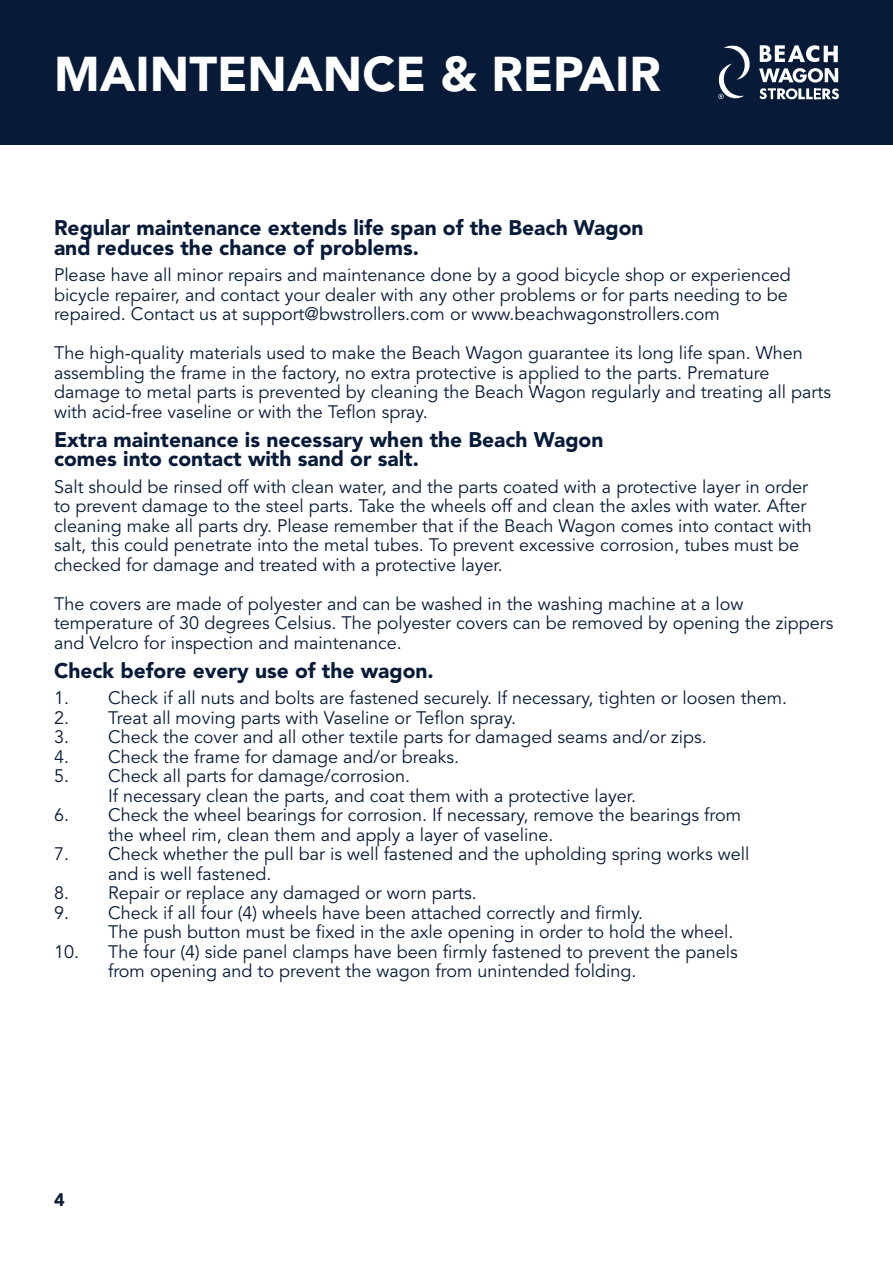
<style>
.page{position:relative;width:893px;height:1263px;background:#fff}
.page>*{position:absolute;margin:0;border:0;box-sizing:border-box;transform-origin:0 0}
.t1{font:900 48.45px "Avenir LT Std";color:#fff}
.t2{font:900 21px "Avenir LT Std";color:#071b39}
.t3{font:18px/19.5px "Avenir LT Std";color:#071b39}
.t4{font:900 18px "Avenir LT Std";color:#0c1c38}
</style>
<div class="page">
<div style="left:0;top:0;width:893px;height:145px;background:#071b39"></div>
<svg style="left:760px;top:45px;width:78px;height:17px"></svg>
<svg style="left:759px;top:68px;width:80px;height:31px"></svg>
<svg style="left:718px;top:45px;width:32px;height:54px"></svg>
<p class="t1" style="left:54px;top:44px;width:608px">MAINTENANCE &amp; REPAIR</p>
<p class="t2" style="left:54px;top:215px;width:591px">Regular maintenance extends life span of the Beach Wagon</p>
<p class="t2" style="left:54px;top:235px;width:367px">and reduces the chance of problems.</p>
<p class="t3" style="left:54px;top:266px;width:738px">Please have all minor repairs and maintenance done by a good bicycle shop or experienced bicycle repairer, and contact your dealer with any other problems or for parts needing to be repaired. Contact us at support@bwstrollers.com or www.beachwagonstrollers.com</p>
<p class="t3" style="left:54px;top:344px;width:778px">The high-quality materials used to make the Beach Wagon guarantee its long life span. When assembling the frame in the factory, no extra protective is applied to the parts. Premature damage to metal parts is prevented by cleaning the Beach Wagon regularly and treating all parts with acid-free vaseline or with the Teflon spray.</p>
<p class="t2" style="left:54px;top:427px;width:551px">Extra maintenance is necessary when the Beach Wagon</p>
<p class="t2" style="left:54px;top:446px;width:367px">comes into contact with sand or salt.</p>
<p class="t3" style="left:54px;top:477px;width:759px">Salt should be rinsed off with clean water, and the parts coated with a protective layer in order to prevent damage to the steel parts. Take the wheels off and clean the axles with water. After cleaning make all parts dry. Please remember that if the Beach Wagon comes into contact with salt, this could penetrate into the metal tubes. To prevent excessive corrosion, tubes must be checked for damage and treated with a protective layer.</p>
<p class="t3" style="left:54px;top:594px;width:781px">The covers are made of polyester and can be washed in the washing machine at a low temperature of 30 degrees Celsius. The polyester covers can be removed by opening the zippers and Velcro for inspection and maintenance.</p>
<p class="t3" style="left:54px;top:689px;width:735px">1. Check if all nuts and bolts are fastened securely. If necessary, tighten or loosen them.</p>
<p class="t3" style="left:54px;top:708px;width:463px">2. Treat all moving parts with Vaseline or Teflon spray.</p>
<p class="t3" style="left:54px;top:728px;width:654px">3. Check the cover and all other textile parts for damaged seams and/or zips.</p>
<p class="t3" style="left:54px;top:747px;width:407px">4. Check the frame for damage and/or breaks.</p>
<p class="t3" style="left:108px;top:767px;width:530px;text-indent:-54px">5. Check all parts for damage/corrosion.<br>If necessary clean the parts, and coat them with a protective layer.</p>
<p class="t3" style="left:54px;top:806px;width:689px">6. Check the wheel bearings for corrosion. If necessary, remove the bearings from</p>
<p class="t3" style="left:108px;top:825px;width:447px">the wheel rim, clean them and apply a layer of vaseline.</p>
<p class="t3" style="left:54px;top:845px;width:697px">7. Check whether the pull bar is well fastened and the upholding spring works well</p>
<p class="t3" style="left:108px;top:864px;width:165px">and is well fastened.</p>
<p class="t3" style="left:54px;top:884px;width:424px">8. Repair or replace any damaged or worn parts.</p>
<p class="t3" style="left:54px;top:903px;width:591px">9. Check if all four (4) wheels have been attached correctly and firmly.</p>
<p class="t3" style="left:108px;top:923px;width:627px">The push button must be fixed in the axle opening in order to hold the wheel.</p>
<p class="t3" style="left:54px;top:942px;width:685px">10. The four (4) side panel clamps have been firmly fastened to prevent the panels</p>
<p class="t3" style="left:108px;top:962px;width:530px">from opening and to prevent the wagon from unintended folding.</p>
<p class="t2" style="left:54px;top:658px;width:381px">Check before every use of the wagon.</p>
<p class="t4" style="left:54px;top:1189px;width:12px">4</p>
</div>
